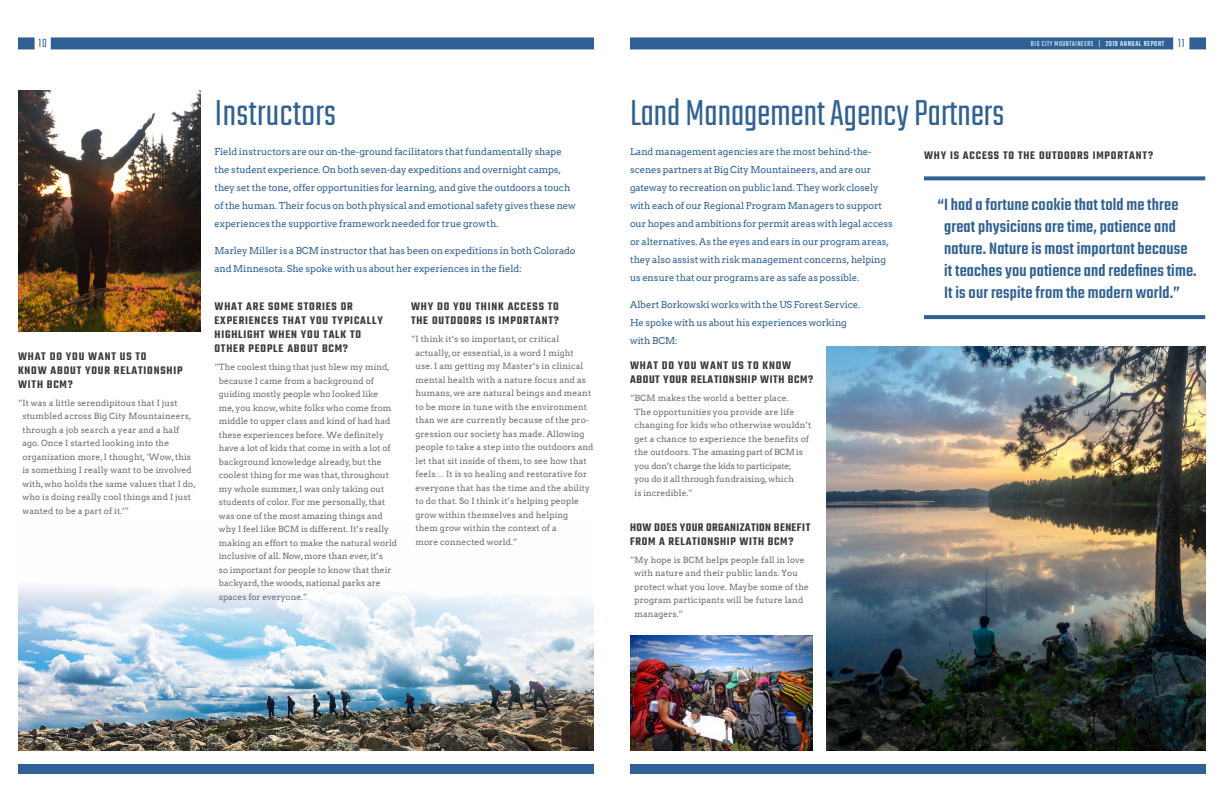
<style>
.page{position:relative;width:1224px;height:792px;background:#fff}
.page>*{position:absolute;margin:0;border:0;box-sizing:border-box;transform-origin:0 0}
.TITLE_LARGE{font:300 40px "Teko";color:#306195}
.EXCERPT{font:500 18px/22px "Teko";letter-spacing:.01em;color:#306195}
.t1{font:300 13px "Teko";color:#306195}
.Questions{font:600 12px/14px "Teko";letter-spacing:.07em;color:#3c3935}
.Questions-2{font:600 12px/14px "Teko";letter-spacing:.03em;color:#3c3935}
.Questions-3{font:600 12px/14px "Teko";letter-spacing:.05em;color:#3c3935}
.INTRO_COPY{font:9.5px/18px "Arvo";letter-spacing:-.01em;color:#306195}
.Answers{font:8.5px/13.5px "Arvo";letter-spacing:.01em;color:#6c6d70}
.t2{font:300 8px "Teko";letter-spacing:.07em;color:#fff}
.s1{font-weight:400}
.s2{font-size:13px;color:#306195}
</style>
<div class="page">
<img style="left:630px;top:635px;width:183px;height:115px">
<img style="left:18px;top:90px;width:183px;height:241px">
<img style="left:18px;top:585px;width:576px;height:165px">
<img style="left:826px;top:347px;width:380px;height:403px">
<svg style="left:924px;top:176px;width:281px;height:4px"></svg>
<svg style="left:924px;top:315px;width:281px;height:4px"></svg>
<div style="left:51px;top:37px;width:543px;height:12px;background:#306195"></div>
<div style="left:18px;top:37px;width:17px;height:12px;background:#306195"></div>
<div style="left:1189px;top:37px;width:17px;height:12px;background:#306195"></div>
<div style="left:630px;top:37px;width:543px;height:12px;background:#306195"></div>
<div style="left:18px;top:764px;width:576px;height:10px;background:#306195"></div>
<div style="left:630px;top:764px;width:576px;height:10px;background:#306195"></div>
<h3 class="t1" style="left:39px;top:36px;width:10px">10</h3>
<p class="t2" style="left:1031px;top:39px;width:155px">BIG CITY MOUNTAINEERS | <span class="s1">2019 ANNUAL REPORT</span> <span class="s2">11</span></p>
<p class="Questions" style="left:18px;top:350px;width:166px">WHAT DO YOU WANT US TO<br>KNOW ABOUT YOUR RELATIONSHIP<br>WITH BCM?</p>
<p class="Answers" style="left:23px;top:396px;width:175px;text-indent:-5px">“It was a little serendipitous that I just stumbled across Big City Mountaineers, through a job search a year and a half ago. Once I started looking into the organization more, I thought, ‘Wow, this is something I really want to be involved with, who holds the same values that I do, who is doing really cool things and I just wanted to be a part of it.’”</p>
<p class="TITLE_LARGE" style="left:214px;top:91px;width:123px">Instructors</p>
<p class="INTRO_COPY" style="left:214px;top:142px;width:363px">Field instructors are our on-the-ground facilitators that fundamentally shape the student experience. On both seven-day expeditions and overnight camps, they set the tone, offer opportunities for learning, and give the outdoors a touch of the human. Their focus on both physical and emotional safety gives these new experiences the supportive framework needed for true growth.</p>
<p class="INTRO_COPY" style="left:214px;top:241px;width:363px">Marley Miller is a BCM instructor that has been on expeditions in both Colorado and Minnesota. She spoke with us about her experiences in the field:</p>
<p class="Questions" style="left:214px;top:301px;width:170px">WHAT ARE SOME STORIES OR<br>EXPERIENCES THAT YOU TYPICALLY<br>HIGHLIGHT WHEN YOU TALK TO<br>OTHER PEOPLE ABOUT BCM?</p>
<p class="Answers" style="left:219px;top:361px;width:180px;text-indent:-4px">“The coolest thing that just blew my mind, because I came from a background of guiding mostly people who looked like<br>me, you know, white folks who come from middle to upper class and kind of had had these experiences before. We definitely have a lot of kids that come in with a lot of background knowledge already, but the coolest thing for me was that, throughout my whole summer, I was only taking out students of color. For me personally, that was one of the most amazing things and why I feel like BCM is different. It’s really making an effort to make the natural world inclusive of all. Now, more than ever, it’s<br>so important for people to know that their backyard, the woods, national parks are spaces for everyone.”</p>
<p class="Questions" style="left:411px;top:301px;width:149px">WHY DO YOU THINK ACCESS TO<br>THE OUTDOORS IS IMPORTANT?</p>
<p class="Answers" style="left:416px;top:333px;width:179px;text-indent:-5px">“I think it’s so important, or critical actually, or essential, is a word I might<br>use. I am getting my Master’s in clinical mental health with a nature focus and as humans, we are natural beings and meant to be more in tune with the environment than we are currently because of the pro&shy;gression our society has made. Allowing people to take a step into the outdoors and let that sit inside of them, to see how that feels… It is so healing and restorative for everyone that has the time and the ability to do that. So I think it’s helping people grow within themselves and helping<br>them grow within the context of a<br>more connected world.”</p>
<p class="TITLE_LARGE" style="left:630px;top:91px;width:376px">Land Management Agency Partners</p>
<p class="INTRO_COPY" style="left:630px;top:143px;width:264px">Land management agencies are the most behind-the&shy;scenes partners at Big City Mountaineers, and are our gateway to recreation on public land. They work closely with each of our Regional Program Managers to support our hopes and ambitions for permit areas with legal access or alternatives. As the eyes and ears in our program areas, they also assist with risk management concerns, helping us ensure that our programs are as safe as possible.</p>
<p class="INTRO_COPY" style="left:630px;top:296px;width:232px">Albert Borkowski works with the US Forest Service.<br>He spoke with us about his experiences working with BCM:</p>
<p class="Questions-3" style="left:630px;top:360px;width:184px">WHAT DO YOU WANT US TO KNOW<br>ABOUT YOUR RELATIONSHIP WITH BCM?</p>
<p class="Answers" style="left:635px;top:392px;width:178px;text-indent:-5px">“BCM makes the world a better place.<br>The opportunities you provide are life changing for kids who otherwise wouldn’t get a chance to experience the benefits of the outdoors. The amazing part of BCM is you don’t charge the kids to participate;<br>you do it all through fundraising, which<br>is incredible.”</p>
<p class="Questions-2" style="left:630px;top:521px;width:182px">HOW DOES YOUR ORGANIZATION BENEFIT<br>FROM A RELATIONSHIP WITH BCM?</p>
<p class="Answers" style="left:635px;top:553px;width:176px;text-indent:-5px">“My hope is BCM helps people fall in love with nature and their public lands. You protect what you love. Maybe some of the program participants will be future land managers.”</p>
<p class="Questions" style="left:924px;top:149px;width:231px">WHY IS ACCESS TO THE OUTDOORS IMPORTANT?</p>
<p class="EXCERPT" style="left:944px;top:195px;width:254px;text-indent:-7px">“I had a fortune cookie that told me three great physicians are time, patience and nature. Nature is most important because it teaches you patience and redefines time.<br>It is our respite from the modern world.”</p>
</div>
